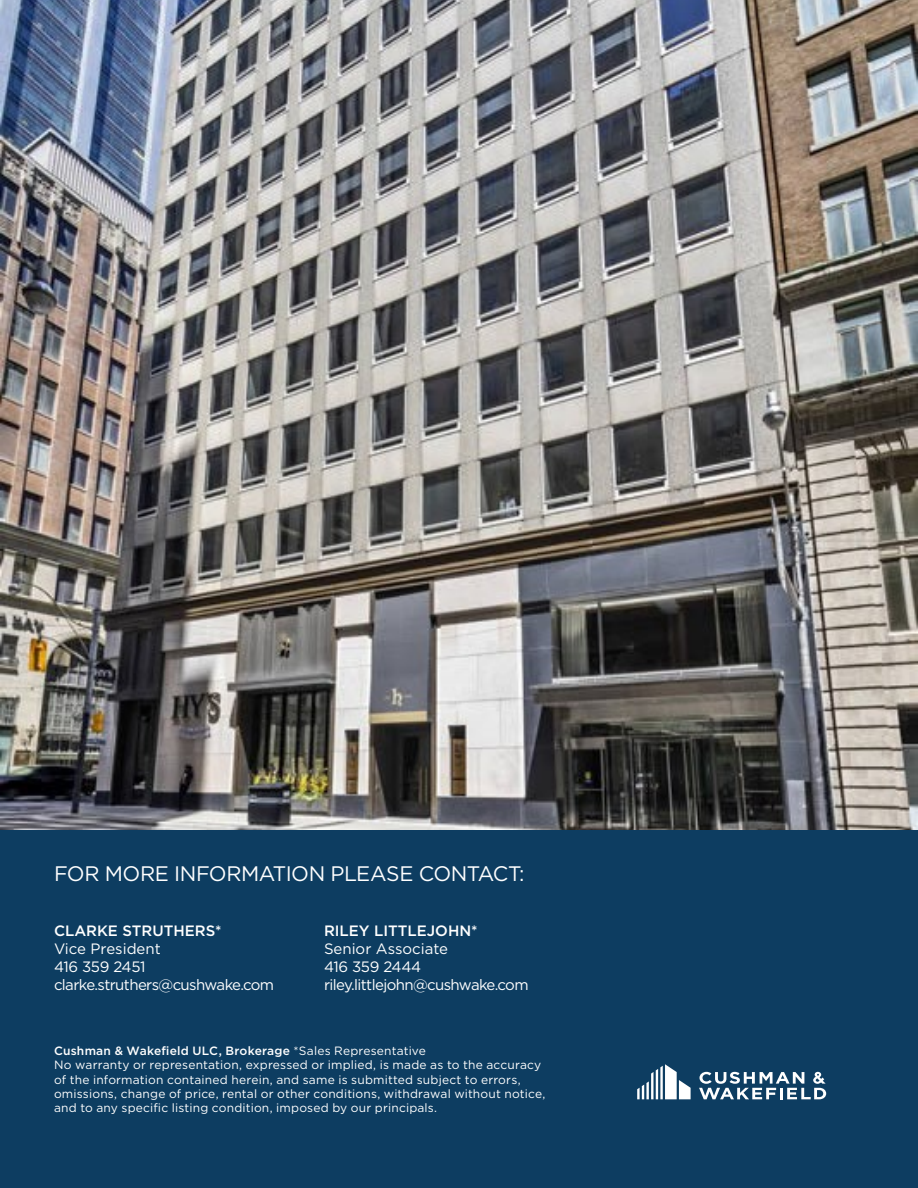
<style>
.page{position:relative;width:918px;height:1188px;background:#fff}
.page>*{position:absolute;margin:0;border:0;box-sizing:border-box;transform-origin:0 0}
.t1{font:21px "Gotham";letter-spacing:-.02em;color:#fff}
.t2{font:15px/18px "Gotham";letter-spacing:-.04em;color:#fff}
.t3{font:500 15px "Gotham";color:#fff}
.t4{font:12px/14.4px "Gotham";letter-spacing:.015em;color:#fff}
.s1{font-weight:500}
</style>
<div class="page">
<div style="left:0;top:829px;width:918px;height:359px;background:#0d3d61"></div>
<svg style="left:637px;top:1064px;width:54px;height:35px"></svg>
<svg style="left:699px;top:1072px;width:127px;height:27px"></svg>
<img style="left:0;top:0;width:918px;height:830px">
<h1 class="t1" style="left:54px;top:860px;width:472px">FOR MORE INFORMATION PLEASE CONTACT:</h1>
<p class="t3" style="left:54px;top:921px;width:169px">CLARKE STRUTHERS*</p>
<p class="t2" style="left:54px;top:940px;width:222px">Vice President<br>416 359 2451 clarke.struthers@cushwake.com</p>
<p class="t3" style="left:324px;top:921px;width:155px">RILEY LITTLEJOHN*</p>
<p class="t2" style="left:324px;top:940px;width:206px">Senior Associate<br>416 359 2444 riley.littlejohn@cushwake.com</p>
<p class="t4" style="left:54px;top:1043px;width:493px"><span class="s1">Cushman &amp; Wakefield ULC, Brokerage</span> *Sales Representative<br>No warranty or representation, expressed or implied, is made as to the accuracy of the information contained herein, and same is submitted subject to errors, omissions, change of price, rental or other conditions, withdrawal without notice, and to any specific listing condition, imposed by our principals.</p>
</div>
